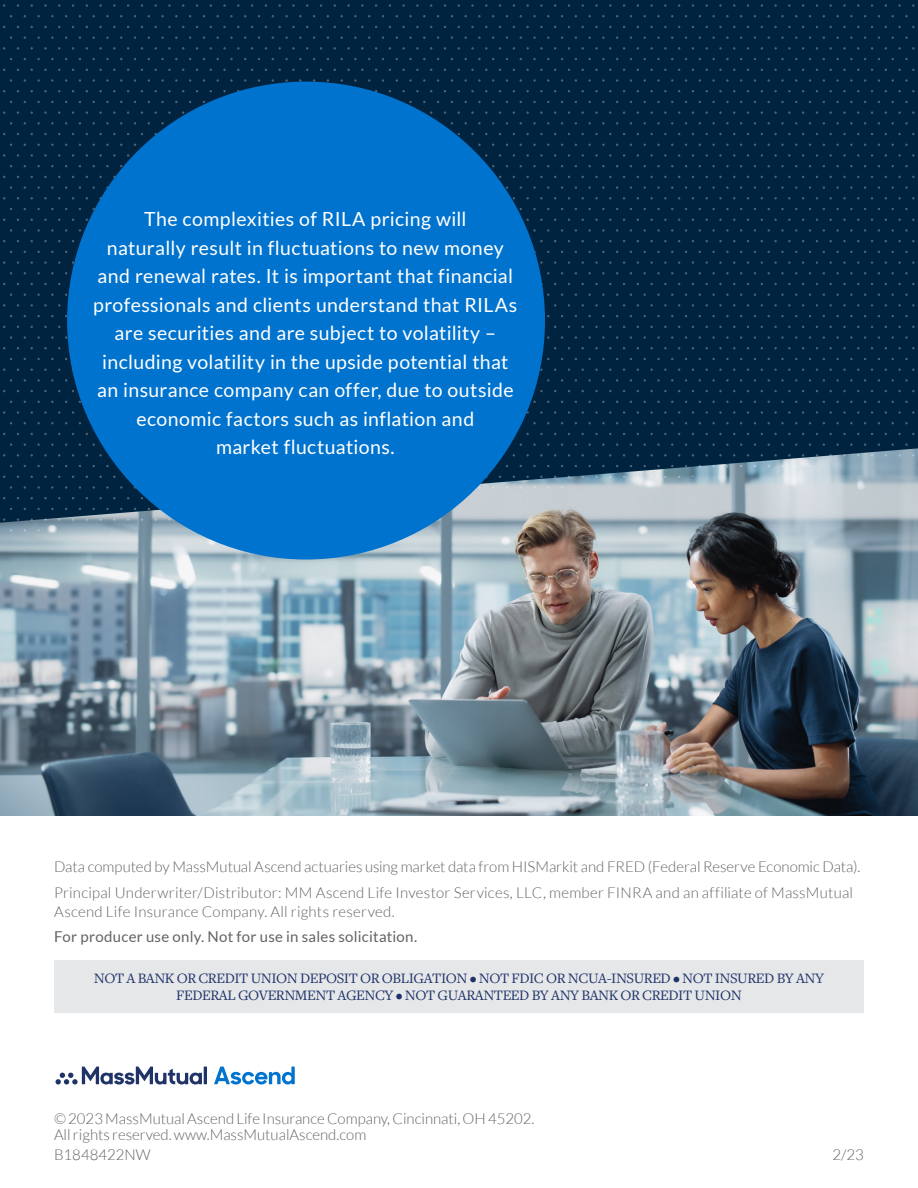
<style>
.page{position:relative;width:918px;height:1188px;background:#fff}
.page>*{position:absolute;margin:0;border:0;box-sizing:border-box;transform-origin:0 0}
.body_text{font:19.5px/28.5px "Lato";letter-spacing:.015em;color:#fff;text-align:center}
.Disclosure_No_Indent{font:300 15px/18.8px "Lato";letter-spacing:.01em;color:#636366}
.bank_box{font:15px/16.5px "Freight Text Pro";letter-spacing:-.03em;color:#1f3369;text-align:center}
.Copyright{font:300 15px/16.5px "Lato";color:#636366}
.Disclosure_No_Indent-2{font:15px "Lato";letter-spacing:.02em;color:#636366}
.Form_Number___RevDat{font:300 15px "Lato";color:#636366}
</style>
<div class="page">
<img style="left:0;top:523px;width:918px;height:293px">
<div style="left:54px;top:960px;width:810px;height:52px;background:#e6e7e9"></div>
<svg style="left:214px;top:1067px;width:16px;height:17px"></svg>
<svg style="left:231px;top:1072px;width:23px;height:13px"></svg>
<svg style="left:255px;top:1072px;width:26px;height:12px"></svg>
<svg style="left:282px;top:1067px;width:13px;height:17px"></svg>
<svg style="left:155px;top:1069px;width:20px;height:15px"></svg>
<hr style="left:204px;top:1067px;width:3px;height:17px;background:#1f3369">
<svg style="left:100px;top:1073px;width:24px;height:12px"></svg>
<svg style="left:177px;top:1073px;width:25px;height:12px"></svg>
<svg style="left:125px;top:1067px;width:28px;height:18px"></svg>
<svg style="left:73px;top:1067px;width:26px;height:18px"></svg>
<svg style="left:56px;top:1073px;width:17px;height:12px"></svg>
<svg style="left:0;top:0;width:918px;height:523px;background:#10314c"></svg>
<div style="left:67px;top:82px;width:478px;height:478px;background:#0073ce;border-radius:50%"></div>
<p class="body_text" style="left:93px;top:205px;width:426px">The complexities of RILA pricing will<br>naturally result in fluctuations to new money and renewal rates. It is important that financial professionals and clients understand that RILAs are securities and are subject to volatility – including volatility in the upside potential that an insurance company can offer, due to outside economic factors such as inflation and<br>market fluctuations.</p>
<p class="Disclosure_No_Indent" style="left:54px;top:858px;width:808px">Data computed by MassMutual Ascend actuaries using market data from HISMarkit and FRED (Federal Reserve Economic Data).</p>
<p class="Disclosure_No_Indent" style="left:54px;top:883px;width:801px">Principal Underwriter/Distributor: MM Ascend Life Investor Services, LLC, member FINRA and an affiliate of MassMutual<br>Ascend Life Insurance Company. All rights reserved.</p>
<p class="Disclosure_No_Indent-2" style="left:54px;top:928px;width:365px">For producer use only. Not for use in sales solicitation.</p>
<p class="bank_box" style="left:94px;top:970px;width:732px">NOT A BANK OR CREDIT UNION DEPOSIT OR OBLIGATION • NOT FDIC OR NCUA-INSURED • NOT INSURED BY ANY<br>FEDERAL GOVERNMENT AGENCY • NOT GUARANTEED BY ANY BANK OR CREDIT UNION</p>
<p class="Copyright" style="left:54px;top:1110px;width:482px">© 2023 MassMutual Ascend Life Insurance Company, Cincinnati, OH 45202.<br>All rights reserved. www.MassMutualAscend.com</p>
<p class="Form_Number___RevDat" style="left:54px;top:1146px;width:98px">B1848422NW</p>
<p class="Form_Number___RevDat" style="left:833px;top:1146px;width:33px">2/23</p>
</div>
